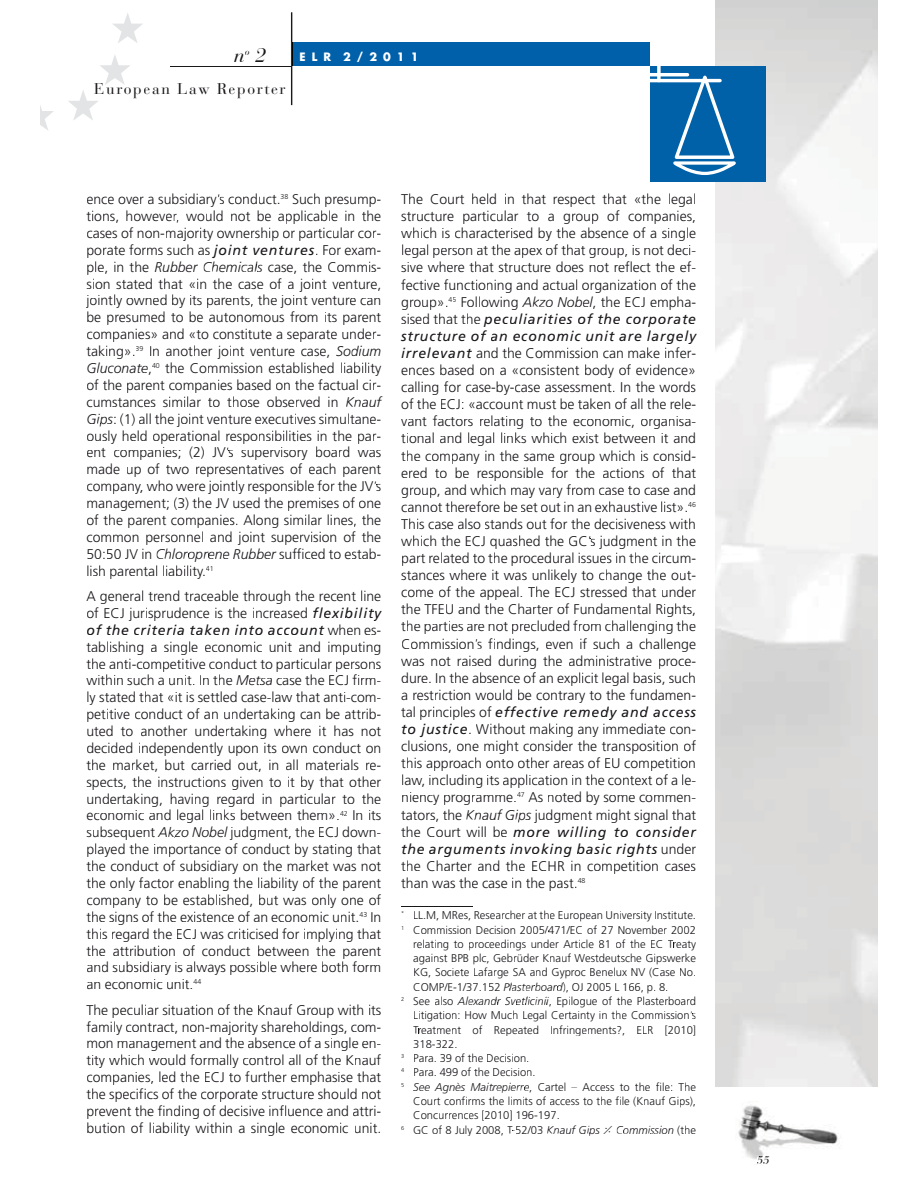
<style>
.page{position:relative;width:918px;height:1188px;background:#fff}
.page>*{position:absolute;margin:0;border:0;box-sizing:border-box;transform-origin:0 0}
.t1{font:italic 19.65px "Bauer Bodoni";color:#1a171b}
.t2{font:15.45px "Bauer Bodoni";letter-spacing:.105em;color:#1a171b}
.t3{font:300 14.1px/17px "Frutiger";color:#1a171b;text-align:justify}
.t4{font:300 11.25px "Frutiger";color:#1a171b}
.t5{font:700 11.25px "Futura";letter-spacing:.535em;color:#fff}
.t6{font:italic 11.25px "Bauer Bodoni";color:#161418}
.s1{font-weight:400;font-style:italic}
.s2{font-style:italic}
.s3{font-family:"European Pi Two";font-weight:400}
.s4{color:#1a171b}
</style>
<div class="page">
<div style="left:292px;top:42px;width:358px;height:24px;background:#0061aa"></div>
<hr style="left:170px;top:66px;width:121px;height:1px;background:#1a171b">
<img style="left:738px;top:1105px;width:100px;height:54px">
<svg style="left:757px;top:1156px;width:12px;height:3px"></svg>
<svg style="left:291px;top:12px;width:2px;height:93px"></svg>
<hr style="left:401px;top:907px;width:72px;height:1px;background:#1a171b">
<div style="left:650px;top:66px;width:116px;height:116px;background:#0061a9"></div>
<svg style="left:672px;top:73px;width:64px;height:102px"></svg>
<svg style="left:657px;top:66px;width:4px;height:13px"></svg>
<hr style="left:650px;top:73px;width:38px;height:3px;background:#fff">
<hr style="left:650px;top:79px;width:70px;height:3px;background:#fff">
<svg style="left:40px;top:105px;width:14px;height:25px"></svg>
<svg style="left:68px;top:55px;width:62px;height:65px"></svg>
<svg style="left:113px;top:13px;width:29px;height:30px"></svg>
<h1 class="t1" style="left:234px;top:47px;width:34px">n<sup>o</sup> 2</h1>
<p class="t2" style="left:94px;top:83px;width:193px">European Law Reporter</p>
<p class="t5" style="left:300px;top:52px;width:120px">ELR 2/2011</p>
<p class="t3" style="left:86px;top:192px;width:296px">ence over a subsidiary’s conduct.<sup>38</sup> Such presump&shy;tions, however, would not be applicable in the cases of non-majority ownership or particular cor&shy;porate forms such as <span class="s1">joint ventures</span>. For exam&shy;ple, in the <span class="s2">Rubber Chemicals</span> case, the Commis&shy;sion stated that «in the case of a joint venture, jointly owned by its parents, the joint venture can be presumed to be autonomous from its parent companies» and «to constitute a separate under&shy;taking».<sup>39</sup> In another joint venture case, <span class="s2">Sodium Gluconate</span>,<sup>40</sup> the Commission established liability of the parent companies based on the factual cir&shy;cumstances similar to those observed in <span class="s2">Knauf Gips</span>: (1) all the joint venture executives simultane&shy;ously held operational responsibilities in the par&shy;ent companies; (2) JV’s supervisory board was made up of two representatives of each parent company, who were jointly responsible for the JV’s management; (3) the JV used the premises of one of the parent companies. Along similar lines, the common personnel and joint supervision of the 50:50 JV in <span class="s2">Chloroprene Rubber</span> sufficed to estab&shy;lish parental liability.<sup>41</sup></p>
<p class="t3" style="left:86px;top:589px;width:296px">A general trend traceable through the recent line of ECJ jurisprudence is the increased <span class="s1">flexibility of the criteria taken into account</span> when es&shy;tablishing a single economic unit and imputing the anti-competitive conduct to particular persons within such a unit. In the <span class="s2">Metsa</span> case the ECJ firm&shy;ly stated that «it is settled case-law that anti-com&shy;petitive conduct of an undertaking can be attrib&shy;uted to another undertaking where it has not decided independently upon its own conduct on the market, but carried out, in all materials re&shy;spects, the instructions given to it by that other undertaking, having regard in particular to the economic and legal links between them».<sup>42</sup> In its subsequent <span class="s2">Akzo Nobel</span> judgment, the ECJ down&shy;played the importance of conduct by stating that the conduct of subsidiary on the market was not the only factor enabling the liability of the parent company to be established, but was only one of the signs of the existence of an economic unit.<sup>43</sup> In this regard the ECJ was criticised for implying that the attribution of conduct between the parent and subsidiary is always possible where both form an economic unit.<sup>44</sup></p>
<p class="t3" style="left:86px;top:1002px;width:296px">The peculiar situation of the Knauf Group with its family contract, non-majority shareholdings, com&shy;mon management and the absence of a single en&shy;tity which would formally control all of the Knauf companies, led the ECJ to further emphasise that the specifics of the corporate structure should not prevent the finding of decisive influence and attri&shy;bution of liability within a single economic unit.</p>
<p class="t3" style="left:401px;top:192px;width:296px">The Court held in that respect that «the legal structure particular to a group of companies, which is characterised by the absence of a single legal person at the apex of that group, is not deci&shy;sive where that structure does not reflect the ef&shy;fective functioning and actual organization of the group».<sup>45</sup> Following <span class="s2">Akzo Nobel</span>, the ECJ empha&shy;sised that the <span class="s1">peculiarities of the corporate structure of an economic unit are largely irrelevant</span> and the Commission can make infer&shy;ences based on a «consistent body of evidence» calling for case-by-case assessment. In the words of the ECJ: «account must be taken of all the rele&shy;vant factors relating to the economic, organisa&shy;tional and legal links which exist between it and the company in the same group which is consid&shy;ered to be responsible for the actions of that group, and which may vary from case to case and cannot therefore be set out in an exhaustive list».<sup>46<br></sup>This case also stands out for the decisiveness with which the ECJ quashed the GC’s judgment in the part related to the procedural issues in the circum&shy;stances where it was unlikely to change the out&shy;come of the appeal. The ECJ stressed that under the TFEU and the Charter of Fundamental Rights, the parties are not precluded from challenging the Commission’s findings, even if such a challenge was not raised during the administrative proce&shy;dure. In the absence of an explicit legal basis, such a restriction would be contrary to the fundamen&shy;tal principles of <span class="s1">effective remedy and access to justice</span>. Without making any immediate con&shy;clusions, one might consider the transposition of this approach onto other areas of EU competition law, including its application in the context of a le&shy;niency programme.<sup>47</sup> As noted by some commen&shy;tators, the <span class="s2">Knauf Gips</span> judgment might signal that the Court will be <span class="s1">more willing to consider the arguments invoking basic rights</span> under the Charter and the ECHR in competition cases than was the case in the past.<sup>48</sup></p>
<p class="t4" style="left:401px;top:911px;width:296px"><sup>*</sup> LL.M, MRes, Researcher at the European University Institute.</p>
<p class="t4" style="left:401px;top:925px;width:296px"><sup>1</sup> Commission Decision 2005/471/EC of 27 November 2002</p>
<p class="t4" style="left:413px;top:939px;width:284px">relating to proceedings under Article 81 of the EC Treaty</p>
<p class="t4" style="left:413px;top:954px;width:284px">against BPB plc, Gebrüder Knauf Westdeutsche Gipswerke</p>
<p class="t4" style="left:413px;top:968px;width:284px">KG, Societe Lafarge SA and Gyproc Benelux NV (Case No.</p>
<p class="t4" style="left:413px;top:982px;width:257px">COMP/E-1/37.152 <span class="s2">Plasterboard</span>), OJ 2005 L 166, p. 8.</p>
<p class="t4" style="left:401px;top:997px;width:296px"><sup>2</sup> See also <span class="s2">Alexandr Svetlicinii</span>, Epilogue of the Plasterboard</p>
<p class="t4" style="left:413px;top:1011px;width:284px">Litigation: How Much Legal Certainty in the Commission’s</p>
<p class="t4" style="left:413px;top:1025px;width:284px">Treatment of Repeated Infringements?, ELR [2010]</p>
<p class="t4" style="left:413px;top:1039px;width:46px">318-322.</p>
<p class="t4" style="left:401px;top:1054px;width:130px"><sup>3</sup> Para. 39 of the Decision.</p>
<p class="t4" style="left:401px;top:1068px;width:136px"><sup>4</sup> Para. 499 of the Decision.</p>
<p class="t4" style="left:401px;top:1082px;width:296px"><sup>5</sup> <span class="s2">See Agnès Maitrepierre</span>, Cartel – Access to the file: The</p>
<p class="t4" style="left:413px;top:1097px;width:284px">Court confirms the limits of access to the file (Knauf Gips),</p>
<p class="t4" style="left:413px;top:1111px;width:148px">Concurrences [2010] 196-197.</p>
<p class="t4" style="left:401px;top:1125px;width:296px"><sup>6</sup> GC of 8 July 2008, T-52/03 <span class="s2">Knauf Gips</span> <span class="s3">-</span> <span class="s2">Commission</span> (the</p>
<p class="t6" style="left:757px;top:1155px;width:14px">5<span class="s4">5</span></p>
</div>
